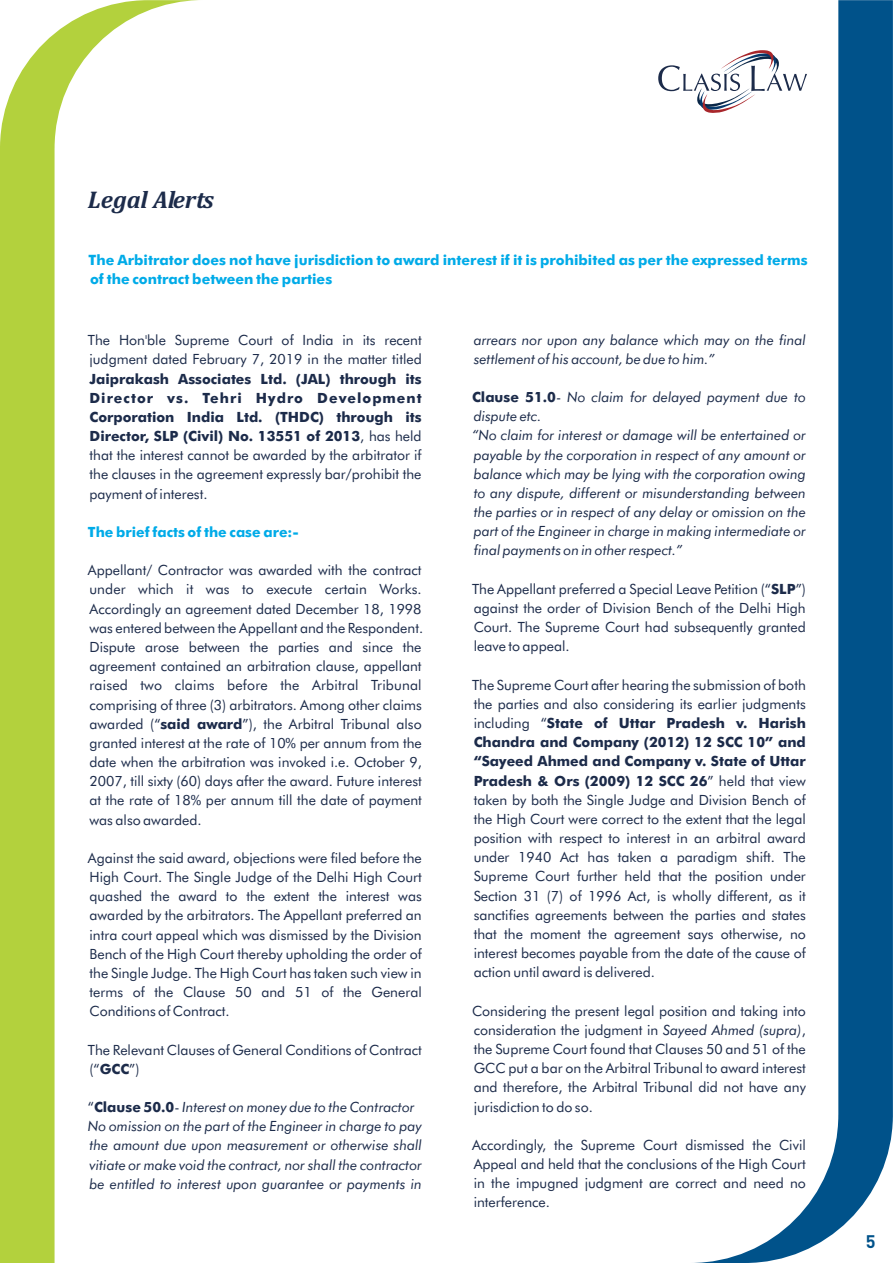
<style>
.page{position:relative;width:894px;height:1263px;background:#fff}
.page>*{position:absolute;margin:0;border:0;box-sizing:border-box;transform-origin:0 0}
.t1{font:italic 700 24.45px "Cambria";color:#1c2b4a}
.t2{font:700 18px "DIN";color:#00528a}
.t3{font:700 14.25px/19.4px "Futura Md BT";color:#00abe8}
.t4{font:14.1px/19.2px "Futura Bk BT";color:#1c2b4a;text-align:justify}
.t5{font:italic 14.1px/19.2px "Futura Bk BT";color:#1c2b4a}
.t6{font:700 14.1px/19.2px "Futura Md BT";color:#1c2b4a;text-align:justify}
.t7{font:700 14.1px "Futura Md BT";color:#00abe8}
.s1{font-family:"Futura Bk BT";font-weight:400}
.s2{font-family:"Futura Md BT";font-weight:700}
.s3{font-style:normal}
.s4{font-family:"Futura Md BT";font-weight:700;font-style:normal}
.s5{font-style:italic}
</style>
<div class="page">
<svg style="left:0;top:0;width:198px;height:1263px"></svg>
<svg style="left:694px;top:0;width:199px;height:1263px"></svg>
<svg style="left:658px;top:44px;width:149px;height:75px"></svg>
<h1 class="t1" style="left:88px;top:189px;width:128px">Legal Alerts</h1>
<p class="t3" style="left:88px;top:252px;width:721px">The Arbitrator does not have jurisdiction to award interest if it is prohibited as per the expressed terms of the contract between the parties</p>
<p class="t4" style="left:88px;top:332px;width:335px">The Hon'ble Supreme Court of India in its recent judgment dated February 7, 2019 in the matter titled</p>
<p class="t6" style="left:90px;top:370px;width:334px">Jaiprakash Associates Ltd. (JAL) through its Director vs. Tehri Hydro Development Corporation India Ltd. (THDC) through its Director, SLP (Civil) No. 13551 of 2013<span class="s1">, has held</span></p>
<p class="t4" style="left:90px;top:447px;width:334px">that the interest cannot be awarded by the arbitrator if the clauses in the agreement expressly bar/prohibit the payment of interest.</p>
<p class="t7" style="left:88px;top:526px;width:212px">The brief facts of the case are:-</p>
<p class="t4" style="left:88px;top:562px;width:337px">Appellant/ Contractor was awarded with the contract under which it was to execute certain Works.<br>Accordingly an agreement dated December 18, 1998 was entered between the Appellant and the Respondent.<br>Dispute arose between the parties and since the agreement contained an arbitration clause, appellant raised two claims before the Arbitral Tribunal comprising of three (3) arbitrators. Among other claims awarded (“<span class="s2">said award</span>”), the Arbitral Tribunal also granted interest at the rate of 10% per annum from the date when the arbitration was invoked i.e. October 9, 2007, till sixty (60) days after the award. Future interest at the rate of 18% per annum till the date of payment was also awarded.</p>
<p class="t4" style="left:88px;top:850px;width:335px">Against the said award, objections were filed before the High Court. The Single Judge of the Delhi High Court quashed the award to the extent the interest was awarded by the arbitrators. The Appellant preferred an intra court appeal which was dismissed by the Division Bench of the High Court thereby upholding the order of the Single Judge. The High Court has taken such view in terms of the Clause 50 and 51 of the General Conditions of Contract.</p>
<p class="t4" style="left:88px;top:1041px;width:335px">The Relevant Clauses of General Conditions of Contract (“<span class="s2">GCC</span>”)</p>
<p class="t5" style="left:88px;top:1099px;width:336px"><span class="s3">“</span><span class="s4">Clause 50.0</span><span class="s3">-</span> Interest on money due to the Contractor No omission on the part of the Engineer in charge to pay the amount due upon measurement or otherwise shall vitiate or make void the contract, nor shall the contractor be entitled to interest upon guarantee or payments in</p>
<p class="t5" style="left:474px;top:331px;width:334px">arrears nor upon any balance which may on the final settlement of his account, be due to him.”</p>
<p class="t5" style="left:472px;top:389px;width:335px"><span class="s4">Clause 51.0</span><span class="s3">-</span> No claim for delayed payment due to dispute etc.<br>“No claim for interest or damage will be entertained or payable by the corporation in respect of any amount or balance which may be lying with the corporation owing to any dispute, different or misunderstanding between the parties or in respect of any delay or omission on the part of the Engineer in charge in making intermediate or final payments on in other respect.”</p>
<p class="t4" style="left:472px;top:581px;width:335px">The Appellant preferred a Special Leave Petition (“<span class="s2">SLP</span>”) against the order of Division Bench of the Delhi High Court. The Supreme Court had subsequently granted leave to appeal.</p>
<p class="t4" style="left:472px;top:676px;width:335px">The Supreme Court after hearing the submission of both the parties and also considering its earlier judgments</p>
<p class="t6" style="left:474px;top:715px;width:334px"><span class="s1">including “</span>State of Uttar Pradesh v. Harish Chandra and Company (2012) 12 SCC 10” and “Sayeed Ahmed and Company v. State of Uttar Pradesh &amp; Ors (2009) 12 SCC 26<span class="s1">” held that view</span></p>
<p class="t4" style="left:474px;top:792px;width:334px">taken by both the Single Judge and Division Bench of the High Court were correct to the extent that the legal position with respect to interest in an arbitral award under 1940 Act has taken a paradigm shift. The Supreme Court further held that the position under Section 31 (7) of 1996 Act, is wholly different, as it sanctifies agreements between the parties and states that the moment the agreement says otherwise, no interest becomes payable from the date of the cause of action until award is delivered.</p>
<p class="t4" style="left:472px;top:1002px;width:335px">Considering the present legal position and taking into consideration the judgment in <span class="s5">Sayeed Ahmed (supra)</span>, the Supreme Court found that Clauses 50 and 51 of the GCC put a bar on the Arbitral Tribunal to award interest and therefore, the Arbitral Tribunal did not have any jurisdiction to do so.</p>
<p class="t4" style="left:472px;top:1137px;width:335px">Accordingly, the Supreme Court dismissed the Civil Appeal and held that the conclusions of the High Court in the impugned judgment are correct and need no interference.</p>
<p class="t2" style="left:866px;top:1235px;width:11px">5</p>
</div>
